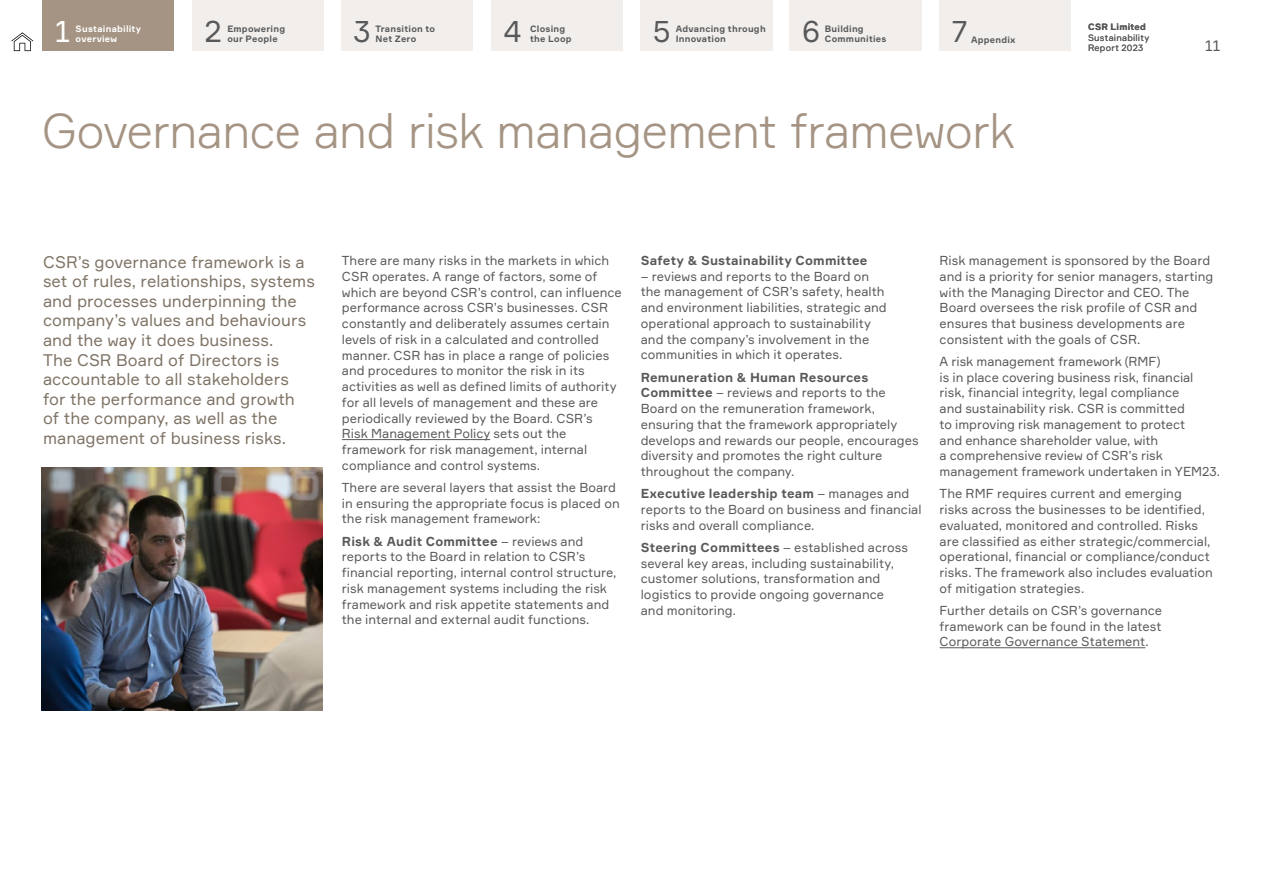
<style>
.page{position:relative;width:1263px;height:893px;background:#fff}
.page>*{position:absolute;margin:0;border:0;box-sizing:border-box;transform-origin:0 0}
.t1{font:300 48px "Formular";letter-spacing:-.02em;color:#a59483}
.t2{font:30px "Formular";color:#58595b}
.t3{font:30px "Formular";color:#fff}
.t4{font:16.5px/19.5px "Formular";color:#7f7365}
.t5{font:15px "Formular";color:#58595b}
.t6{font:12.75px/15.8px "Formular";color:#58595b}
.t7{font:700 12.75px "Formular";letter-spacing:.015em;color:#58595b}
.t8{font:700 9px/10.5px "Formular";letter-spacing:.025em;color:#58595b}
.t9{font:9px/10.5px "Formular";letter-spacing:.025em;color:#58595b}
.t10{font:700 9px/10.5px "Formular";letter-spacing:.025em;color:#fff}
.s1{font-weight:700}
</style>
<div class="page">
<div style="left:640px;top:0;width:132px;height:51px;background:#f1eeeb"></div>
<div style="left:192px;top:0;width:132px;height:51px;background:#f1eeeb"></div>
<div style="left:43px;top:0;width:131px;height:51px;background:#a59483"></div>
<div style="left:341px;top:0;width:131px;height:51px;background:#f1eeeb"></div>
<div style="left:789px;top:0;width:133px;height:51px;background:#f1eeeb"></div>
<div style="left:491px;top:0;width:131px;height:51px;background:#f1eeeb"></div>
<div style="left:939px;top:0;width:131px;height:51px;background:#f1eeeb"></div>
<hr style="left:342px;top:439px;width:148px;height:1px;background:#58595b">
<hr style="left:939px;top:647px;width:206px;height:1px;background:#58595b">
<img style="left:42px;top:468px;width:280px;height:242px">
<svg style="left:11px;top:32px;width:22px;height:19px"></svg>
<p class="t10" style="left:76px;top:23px;width:67px">Sustainability overview</p>
<h2 class="t2" style="left:353px;top:12px;width:19px">3</h2>
<p class="t8" style="left:375px;top:23px;width:61px">Transition to<br>Net Zero</p>
<h2 class="t2" style="left:802px;top:12px;width:19px">6</h2>
<p class="t8" style="left:825px;top:23px;width:40px">Building</p>
<h2 class="t2" style="left:205px;top:12px;width:19px">2</h2>
<h2 class="t3" style="left:55px;top:12px;width:17px">1</h2>
<h2 class="t2" style="left:503px;top:12px;width:20px">4</h2>
<p class="t8" style="left:530px;top:23px;width:43px">Closing the Loop</p>
<h2 class="t2" style="left:951px;top:12px;width:18px">7</h2>
<p class="t8" style="left:1088px;top:21px;width:59px">CSR Limited</p>
<h2 class="t2" style="left:653px;top:12px;width:19px">5</h2>
<p class="t8" style="left:676px;top:23px;width:91px">Advancing through</p>
<p class="t8" style="left:227px;top:23px;width:59px">Empowering</p>
<p class="t9" style="left:1088px;top:32px;width:63px">Sustainability<br>Report 2023</p>
<p class="t8" style="left:227px;top:34px;width:52px">our People</p>
<p class="t8" style="left:676px;top:34px;width:52px">Innovation</p>
<p class="t8" style="left:825px;top:34px;width:63px">Communities</p>
<p class="t8" style="left:971px;top:34px;width:46px">Appendix</p>
<h1 class="t1" style="left:42px;top:102px;width:974px">Governance and risk management framework</h1>
<p class="t5" style="left:1205px;top:36px;width:17px">11</p>
<p class="t4" style="left:43px;top:252px;width:273px">CSR’s governance framework is a set of rules, relationships, systems and processes underpinning the company’s values and behaviours and the way it does business.<br>The CSR Board of Directors is accountable to all stakeholders for the performance and growth of the company, as well as the management of business risks.</p>
<p class="t6" style="left:342px;top:252px;width:281px">There are many risks in the markets in which CSR operates. A range of factors, some of which are beyond CSR’s control, can influence performance across CSR’s businesses. CSR constantly and deliberately assumes certain levels of risk in a calculated and controlled manner. CSR has in place a range of policies and procedures to monitor the risk in its activities as well as defined limits of authority for all levels of management and these are periodically reviewed by the Board. CSR’s Risk Management Policy sets out the framework for risk management, internal compliance and control systems.</p>
<p class="t6" style="left:342px;top:479px;width:279px">There are several layers that assist the Board in ensuring the appropriate focus is placed on the risk management framework:</p>
<p class="t6" style="left:342px;top:533px;width:276px"><span class="s1">Risk &amp; Audit Committee</span> – reviews and reports to the Board in relation to CSR’s financial reporting, internal control structure, risk management systems including the risk framework and risk appetite statements and the internal and external audit functions.</p>
<p class="t7" style="left:641px;top:253px;width:228px">Safety &amp; Sustainability Committee</p>
<p class="t6" style="left:641px;top:268px;width:248px">– reviews and reports to the Board on the management of CSR’s safety, health and environment liabilities, strategic and operational approach to sustainability and the company’s involvement in the communities in which it operates.</p>
<p class="t6" style="left:641px;top:369px;width:279px"><span class="s1">Remuneration &amp; Human Resources Committee</span> – reviews and reports to the Board on the remuneration framework, ensuring that the framework appropriately develops and rewards our people, encourages diversity and promotes the right culture throughout the company.</p>
<p class="t6" style="left:641px;top:486px;width:282px"><span class="s1">Executive leadership team</span> – manages and reports to the Board on business and financial risks and overall compliance.</p>
<p class="t6" style="left:641px;top:539px;width:269px"><span class="s1">Steering Committees</span> – established across several key areas, including sustainability, customer solutions, transformation and logistics to provide ongoing governance and monitoring.</p>
<p class="t6" style="left:939px;top:252px;width:275px">Risk management is sponsored by the Board and is a priority for senior managers, starting with the Managing Director and CEO. The Board oversees the risk profile of CSR and ensures that business developments are consistent with the goals of CSR.</p>
<p class="t6" style="left:939px;top:353px;width:282px">A risk management framework (RMF)<br>is in place covering business risk, financial risk, financial integrity, legal compliance<br>and sustainability risk. CSR is committed<br>to improving risk management to protect<br>and enhance shareholder value, with<br>a comprehensive review of CSR’s risk management framework undertaken in YEM23.</p>
<p class="t6" style="left:939px;top:486px;width:275px">The RMF requires current and emerging risks across the businesses to be identified, evaluated, monitored and controlled. Risks are classified as either strategic/commercial, operational, financial or compliance/conduct risks. The framework also includes evaluation of mitigation strategies.</p>
<p class="t6" style="left:939px;top:602px;width:224px;text-align:justify">Further details on CSR’s governance framework can be found in the latest Corporate Governance Statement.</p>
</div>
